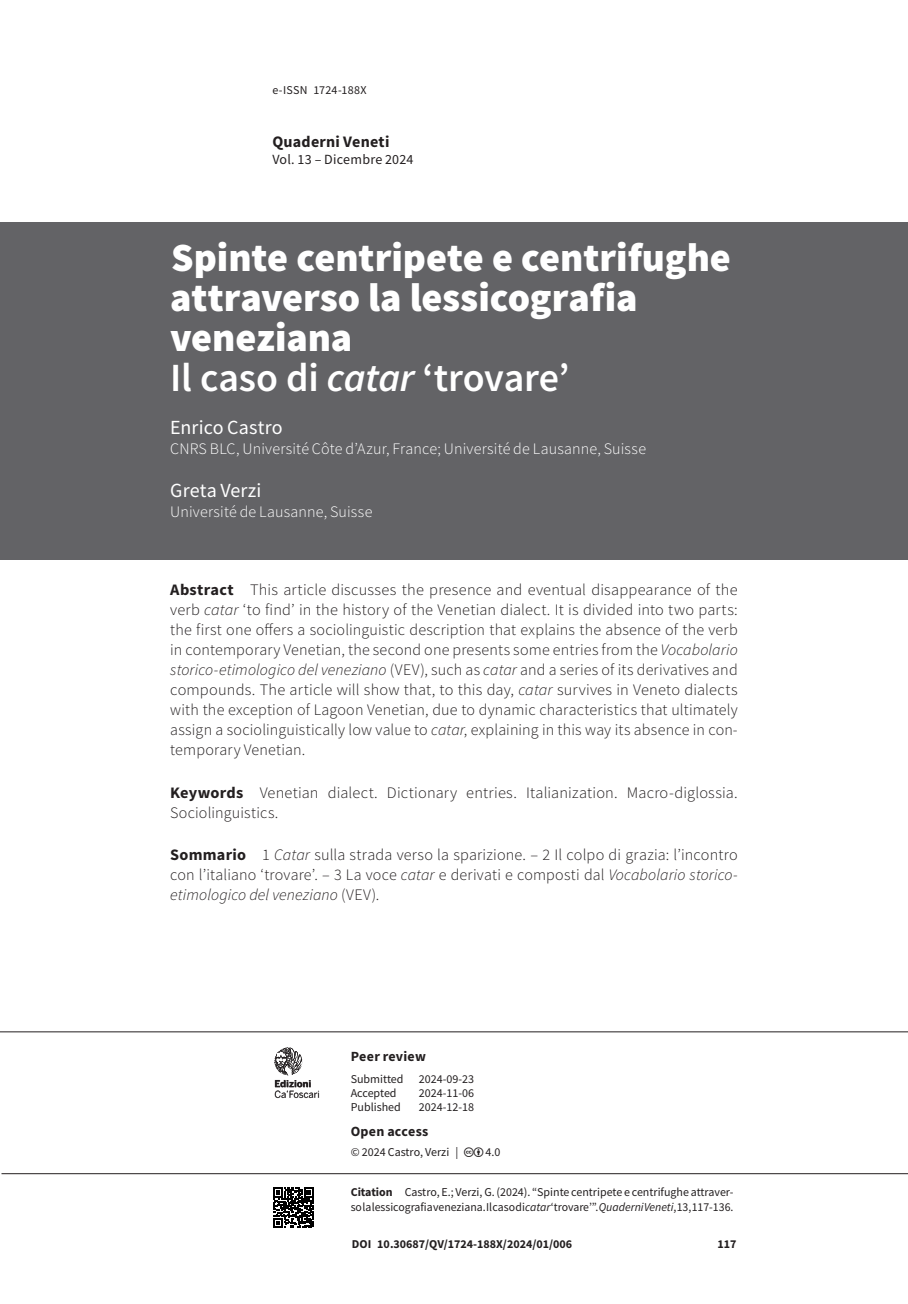
<style>
.page{position:relative;width:908px;height:1304px;background:#fff}
.page>*{position:absolute;margin:0;border:0;box-sizing:border-box;transform-origin:0 0}
.t1{font:900 40px/40px "Source Sans Pro";color:#fff}
.t2{font:20px "Source Sans Pro";letter-spacing:-.01em;color:#fff}
.t3{font:300 16px/20px "Source Sans Pro";letter-spacing:.01em;color:#231f20;text-align:justify}
.t4{font:300 16px "Source Sans Pro";letter-spacing:.01em;color:#fff}
.t5{font:700 16px "Source Sans Pro";letter-spacing:.015em;color:#231f20}
.t6{font:700 14px "Source Sans Pro";letter-spacing:.02em;color:#231f20}
.t7{font:14px "Source Sans Pro";letter-spacing:.015em;color:#231f20}
.t8{font:12px/15px "Source Sans Pro";color:#231f20}
.t9{font:700 12px "Source Sans Pro";color:#231f20}
.t10{font:12px "Source Sans Pro";letter-spacing:.02em;color:#231f20}
.t11{font:9.6px "Benton Sans";letter-spacing:-.01em;color:#231f20}
.t12{font:700 9.6px "Benton Sans";color:#231f20}
.s1{font-weight:600}
.s2{font-weight:600;font-style:italic}
.s3{font-weight:700}
.s4{font-style:italic}
</style>
<div class="page">
<hr style="left:2px;top:1173px;width:905px;height:1px;background:#231f20">
<hr style="left:0;top:1031px;width:907px;height:1px;background:#231f20">
<svg style="left:274px;top:1047px;width:45px;height:51px"></svg>
<svg style="left:273px;top:1187px;width:40px;height:41px"></svg>
<div style="left:0;top:223px;width:907px;height:337px;background:#636366"></div>
<p class="t10" style="left:272px;top:82px;width:96px">e-ISSN 1724-188X</p>
<p class="t5" style="left:272px;top:131px;width:118px">Quaderni Veneti</p>
<p class="t7" style="left:272px;top:150px;width:142px">Vol. 13 – Dicembre 2024</p>
<h1 class="t1" style="left:170px;top:237px;width:562px">Spinte centripete e centrifughe attraverso la lessicografia veneziana<br><span class="s1">Il caso di</span> <span class="s2">catar</span> <span class="s1">‘trovare’</span></h1>
<p class="t2" style="left:170px;top:415px;width:114px">Enrico Castro</p>
<p class="t4" style="left:170px;top:439px;width:477px">CNRS BLC, Université Côte d’Azur, France; Université de Lausanne, Suisse</p>
<p class="t2" style="left:170px;top:477px;width:93px">Greta Verzi</p>
<p class="t4" style="left:170px;top:502px;width:204px">Université de Lausanne, Suisse</p>
<p class="t3" style="left:170px;top:580px;width:568px"><span class="s3">Abstract</span> This article discusses the presence and eventual disappearance of the verb <span class="s4">catar</span> ‘to find’ in the history of the Venetian dialect. It is divided into two parts: the first one offers a sociolinguistic description that explains the absence of the verb in contemporary Venetian, the second one presents some entries from the <span class="s4">Vocabolario storico-etimologico del veneziano</span> (VEV), such as <span class="s4">catar</span> and a series of its derivatives and compounds. The article will show that, to this day, <span class="s4">catar</span> survives in Veneto dialects with the exception of Lagoon Venetian, due to dynamic characteristics that ultimately assign a sociolinguistically low value to <span class="s4">catar</span>, explaining in this way its absence in con&shy;temporary Venetian.</p>
<p class="t3" style="left:170px;top:782px;width:568px"><span class="s3">Keywords</span> Venetian dialect. Dictionary entries. Italianization. Macro-diglossia.<br>Sociolinguistics.</p>
<p class="t3" style="left:170px;top:845px;width:568px"><span class="s3">Sommario</span> 1 <span class="s4">Catar</span> sulla strada verso la sparizione. – 2 Il colpo di grazia: l’incontro con l’italiano ‘trovare’. – 3 La voce <span class="s4">catar</span> e derivati e composti dal <span class="s4">Vocabolario storico&shy;etimologico del veneziano</span> (VEV).</p>
<p class="t12" style="left:274px;top:1078px;width:38px">Edizioni</p>
<p class="t11" style="left:274px;top:1088px;width:47px">Ca’Foscari</p>
<p class="t6" style="left:350px;top:1046px;width:77px">Peer review</p>
<p class="t8" style="left:350px;top:1071px;width:54px">Submitted</p>
<p class="t8" style="left:418px;top:1071px;width:57px">2024-09-23</p>
<p class="t8" style="left:350px;top:1085px;width:47px">Accepted</p>
<p class="t8" style="left:418px;top:1085px;width:57px">2024-11-06</p>
<p class="t8" style="left:350px;top:1099px;width:52px">Published</p>
<p class="t8" style="left:418px;top:1099px;width:57px">2024-12-18</p>
<p class="t6" style="left:350px;top:1122px;width:79px">Open access</p>
<p class="t8" style="left:350px;top:1144px;width:109px">© 2024 Castro, Verzi |</p>
<p class="t8" style="left:485px;top:1144px;width:16px">4.0</p>
<p class="t8" style="left:350px;top:1184px;width:384px"><span class="s3">Citation</span> Castro, E.; Verzi, G. (2024). “Spinte centripete e centrifughe attraver&shy;so la lessicografia veneziana. Il caso di <span class="s4">catar</span> ‘trovare’”. <span class="s4">Quaderni Veneti</span>, 13, 117-136.</p>
<p class="t9" style="left:351px;top:1235px;width:222px">DOI 10.30687/QV/1724-188X/2024/01/006</p>
<p class="t9" style="left:717px;top:1236px;width:21px">117</p>
</div>
